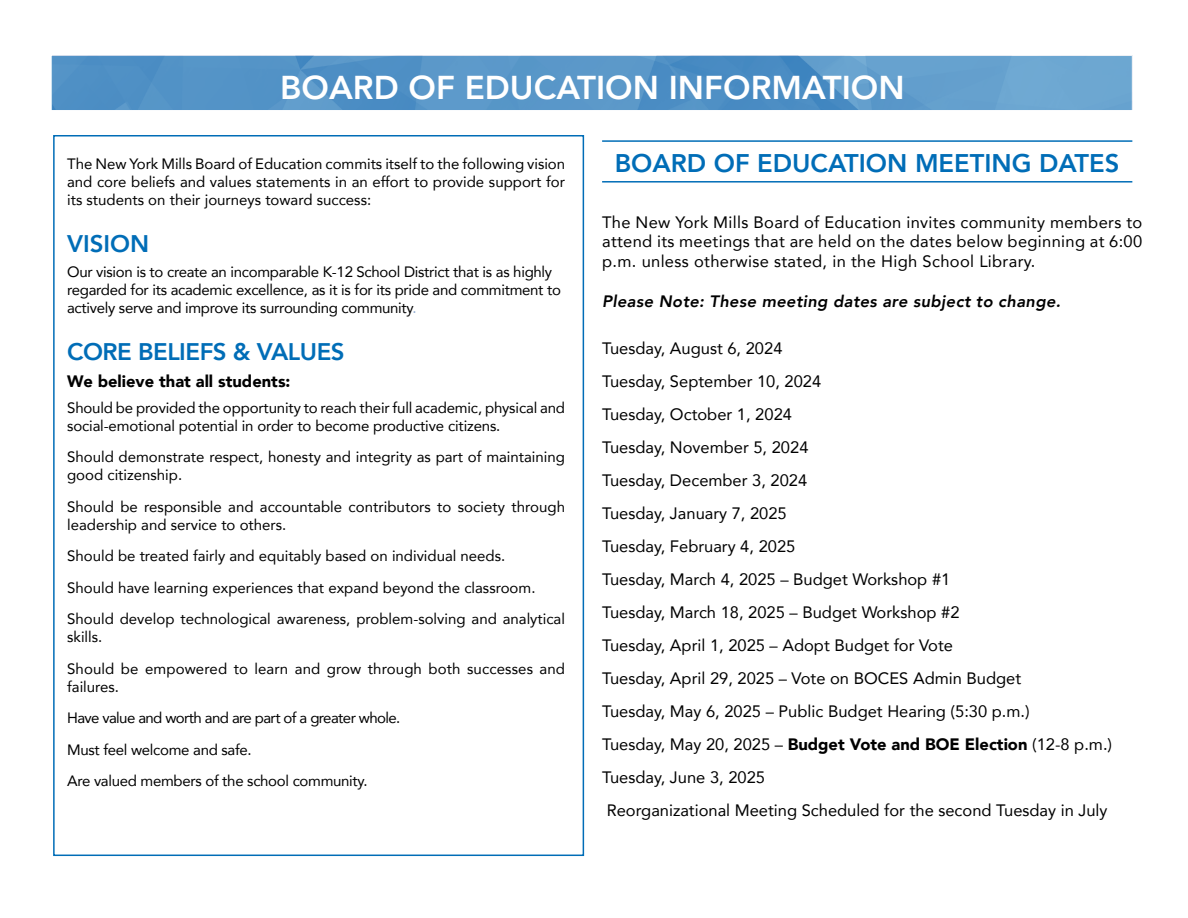
<style>
.page{position:relative;width:1188px;height:918px;background:#fff}
.page>*{position:absolute;margin:0;border:0;box-sizing:border-box;transform-origin:0 0}
.t1{font:800 33px "Avenir";color:#fff}
.t2{font:800 25.5px "Avenir";color:#006db7}
.t3{font:800 24px "Avenir";letter-spacing:-.02em;color:#006db7}
.t4{font:16.5px/33px "Avenir";color:#000;text-align:justify}
.t5{font:italic 800 16.5px "Avenir";letter-spacing:.02em;color:#000}
.t6{font:900 16.5px "Avenir";color:#000}
.t7{font:15px/18px "Avenir";color:#000}
.t8{font:15px/31.5px "Avenir";letter-spacing:-.02em;color:#000}
.s1{color:#90aad0}
.s2{font-weight:900}
</style>
<div class="page">
<img style="left:52px;top:56px;width:1080px;height:54px">
<hr style="left:602px;top:140px;width:530px;height:2px;background:#006db7">
<hr style="left:602px;top:181px;width:530px;height:2px;background:#006db7">
<h1 class="t1" style="left:280px;top:61px;width:626px">BOARD OF EDUCATION INFORMATION</h1>
<p class="t7" style="left:67px;top:154px;width:500px;text-align:justify">The New York Mills Board of Education commits itself to the following vision and core beliefs and values statements in an effort to provide support for its students on their journeys toward success:</p>
<h3 class="t3" style="left:67px;top:225px;width:84px">VISION</h3>
<p class="t8" style="left:67px;top:263px;width:495px;line-height:18px">Our vision is to create an incomparable K-12 School District that is as highly regarded for its academic excellence, as it is for its pride and commitment to actively serve and improve its surrounding community<span class="s1">.</span></p>
<h3 class="t3" style="left:67px;top:333px;width:279px">CORE BELIEFS &amp; VALUES</h3>
<p class="t6" style="left:67px;top:368px;width:225px">We believe that all students:</p>
<p class="t7" style="left:67px;top:398px;width:499px">Should be provided the opportunity to reach their full academic, physical and social-emotional potential in order to become productive citizens.</p>
<p class="t7" style="left:67px;top:448px;width:499px">Should demonstrate respect, honesty and integrity as part of maintaining good citizenship.</p>
<p class="t7" style="left:67px;top:497px;width:499px">Should be responsible and accountable contributors to society through leadership and service to others.</p>
<p class="t7" style="left:67px;top:540px;width:499px;line-height:31.5px">Should be treated fairly and equitably based on individual needs.<br>Should have learning experiences that expand beyond the classroom.<br>Should develop technological awareness, problem-solving and analytical</p>
<p class="t7" style="left:67px;top:621px;width:499px;line-height:31.5px">skills.<br>Should be empowered to learn and grow through both successes and</p>
<p class="t8" style="left:67px;top:671px;width:335px">failures.<br>Have value and worth and are part of a greater whole.<br>Must feel welcome and safe.<br>Are valued members of the school community.</p>
<h2 class="t2" style="left:615px;top:143px;width:506px">BOARD OF EDUCATION MEETING DATES</h2>
<p class="t4" style="left:602px;top:212px;width:542px;line-height:19.8px">The New York Mills Board of Education invites community members to attend its meetings that are held on the dates below beginning at 6:00 p.m. unless otherwise stated, in the High School Library.</p>
<p class="t5" style="left:602px;top:291px;width:460px">Please Note: These meeting dates are subject to change.</p>
<p class="t4" style="left:602px;top:331px;width:512px;text-align:left">Tuesday, August 6, 2024<br>Tuesday, September 10, 2024<br>Tuesday, October 1, 2024<br>Tuesday, November 5, 2024<br>Tuesday, December 3, 2024<br>Tuesday, January 7, 2025<br>Tuesday, February 4, 2025<br>Tuesday, March 4, 2025 – Budget Workshop #1<br>Tuesday, March 18, 2025 – Budget Workshop #2<br>Tuesday, April 1, 2025 – Adopt Budget for Vote<br>Tuesday, April 29, 2025 – Vote on BOCES Admin Budget<br>Tuesday, May 6, 2025 – Public Budget Hearing (5:30 p.m.)<br>Tuesday, May 20, 2025 – <span class="s2">Budget Vote and BOE Election</span> (12-8 p.m.)<br>Tuesday, June 3, 2025<br>Reorganizational Meeting Scheduled for the second Tuesday in July</p>
</div>
